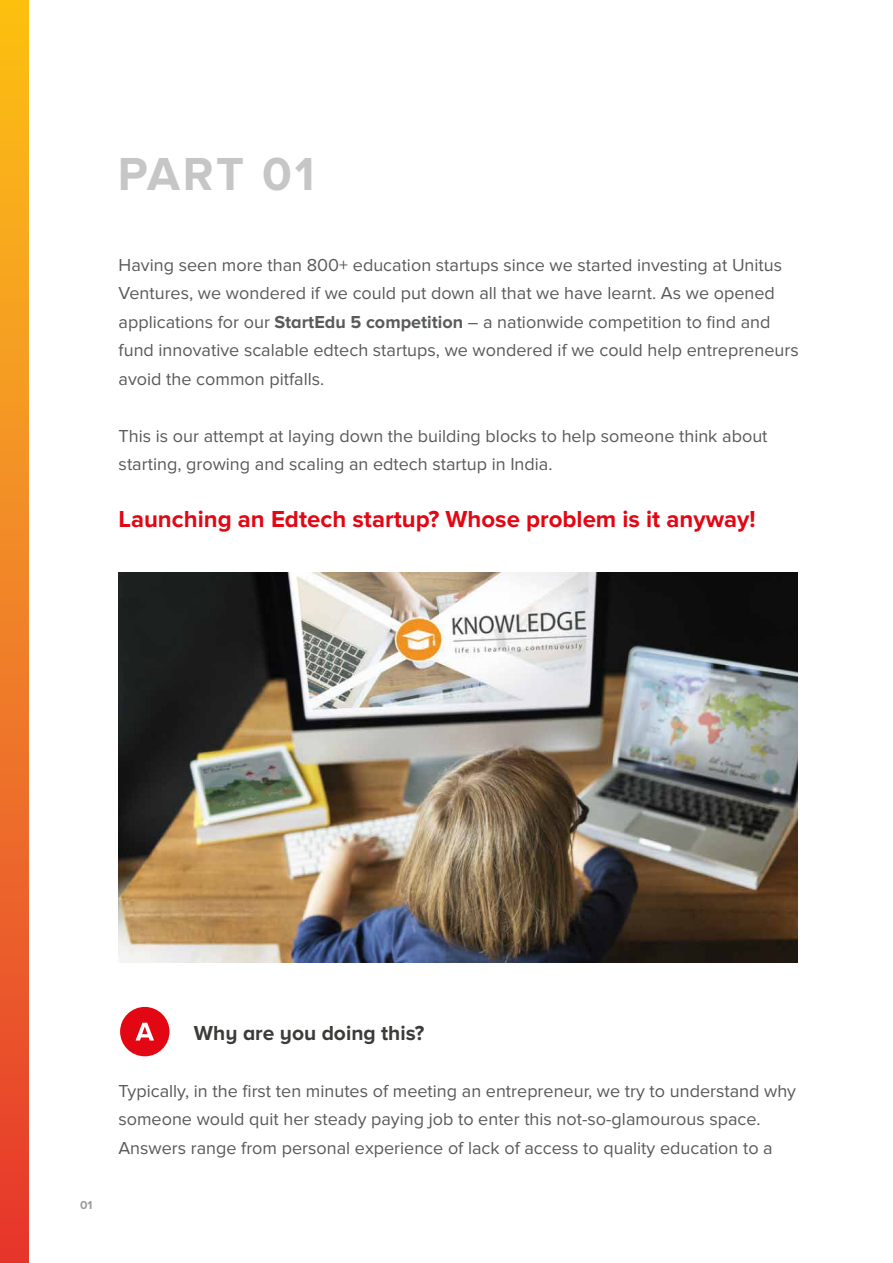
<style>
.page{position:relative;width:893px;height:1263px;background:#fff}
.page>*{position:absolute;margin:0;border:0;box-sizing:border-box;transform-origin:0 0}
.t1{font:700 48px "Proxima Nova";letter-spacing:.055em;color:#c6c6c6}
.t2{font:700 24px "Proxima Nova";color:#e30613}
.t3{font:700 21px "Proxima Nova A";color:#3c3c3b}
.t4{font:18px/28.5px "Proxima Nova";color:#595a5c}
.t5{font:700 12px "Proxima Nova";color:#9d9d9c}
.s1{color:#5a5b5c}
.s2{font-family:"Proxima Nova A";font-weight:700}
</style>
<div class="page">
<div style="left:0;top:0;width:28px;height:1263px;background:linear-gradient(to bottom,#fcc419,#e53931)"></div>
<img style="left:119px;top:572px;width:678px;height:390px">
<div style="left:120px;top:1007px;width:49px;height:49px;background:#e30613;border-radius:50%"></div>
<svg style="left:136px;top:1023px;width:18px;height:17px"></svg>
<h1 class="t1" style="left:118px;top:146px;width:198px">PART 01</h1>
<p class="t4" style="left:119px;top:251px;width:682px">Having seen more than 800+ education startups since we started investing at Unitus Ventures, we <span class="s1">wondere</span>d if we could put down all that we have learnt. As we opened applications for our <span class="s2">StartEdu 5 competition</span> – a nationwide competition to find and fund innovative scalable edtech startups, we wondered if we could help entrepreneurs avoid the common pitfalls.</p>
<p class="t4" style="left:119px;top:422px;width:650px">This is our attempt at laying down the building blocks to help someone think about starting, growing and scaling an edtech startup in India.</p>
<h2 class="t2" style="left:119px;top:505px;width:639px">Launching an Edtech startup? Whose problem is it anyway!</h2>
<p class="t5" style="left:80px;top:1198px;width:14px">01</p>
<p class="t3" style="left:194px;top:1020px;width:232px">Why are you doing this?</p>
<p class="t4" style="left:118px;top:1076px;width:679px">Typically, in the first ten minutes of meeting an entrepreneur, we try to understand why someone would quit her steady paying job to enter this not-so-glamourous space.<br>Answers range from personal experience of lack of access to quality education to a</p>
</div>
